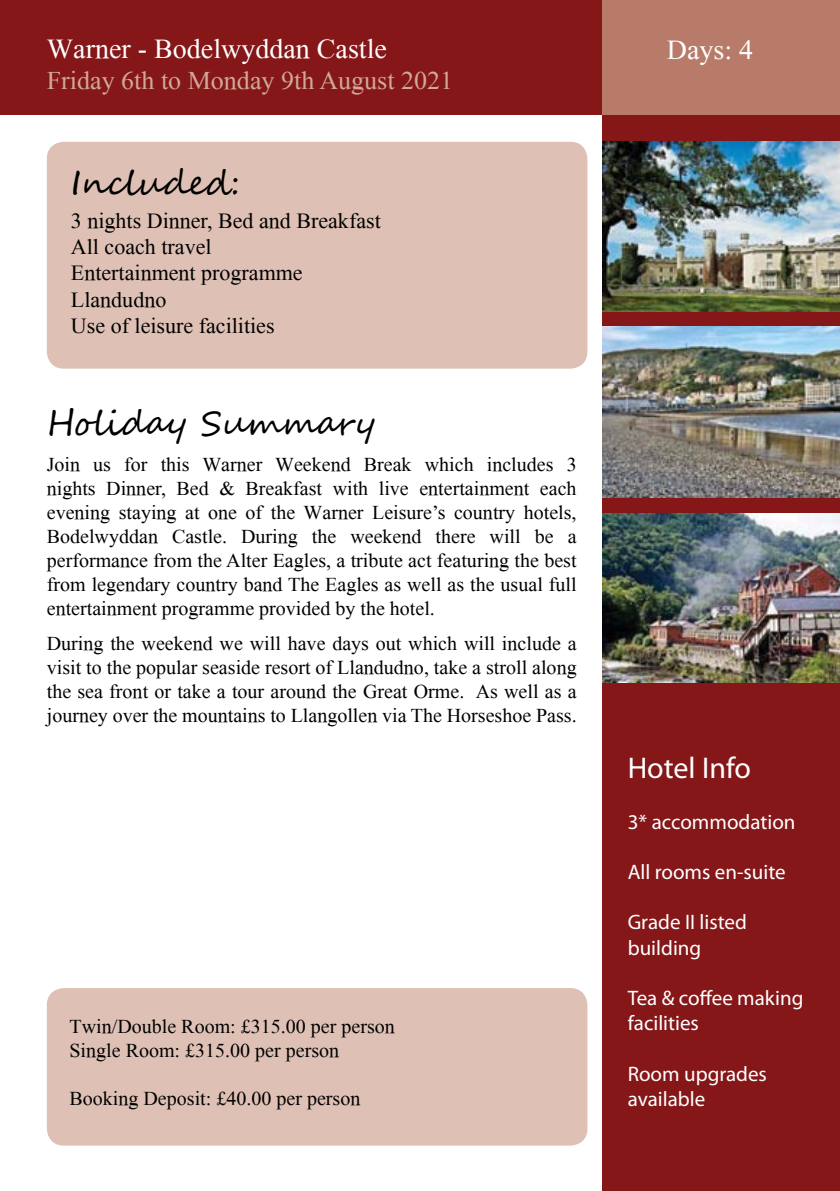
<style>
.page{position:relative;width:840px;height:1191px;background:#fff}
.page>*{position:absolute;margin:0;border:0;box-sizing:border-box;transform-origin:0 0}
.t1{font:34px "Segoe Script";color:#000}
.t2{font:30px "Myriad Pro";color:#fff}
.t3{font:28px "Mongolian Baiti";color:#fff}
.t4{font:26px "Mongolian Baiti";color:#d1a899}
.t5{font:22px/26.4px "Mongolian Baiti";color:#000}
.t6{font:21px/25.2px "Myriad Pro";color:#fff}
.t7{font:20px/24px "Mongolian Baiti";color:#000;text-align:justify}
</style>
<div class="page">
<div style="left:0;top:0;width:839px;height:115px;background:#851719"></div>
<div style="left:602px;top:0;width:237px;height:1191px;background:#851719"></div>
<div style="left:602px;top:0;width:237px;height:115px;background:#b87b69"></div>
<div style="left:47px;top:988px;width:540px;height:157px;background:#dec0b5;border-radius:17px"></div>
<div style="left:47px;top:142px;width:540px;height:227px;background:#dec0b5;border-radius:17px"></div>
<img style="left:602px;top:142px;width:237px;height:169px">
<img style="left:602px;top:327px;width:237px;height:170px">
<img style="left:602px;top:513px;width:237px;height:170px">
<h3 class="t3" style="left:47px;top:33px;width:341px">Warner - Bodelwyddan Castle</h3>
<h3 class="t4" style="left:47px;top:66px;width:407px">Friday 6th to Monday 9th August 2021</h3>
<h1 class="t1" style="left:71px;top:156px;width:171px">Included:</h1>
<p class="t5" style="left:71px;top:207px;width:311px">3 nights Dinner, Bed and Breakfast<br>All coach travel<br>Entertainment programme<br>Llandudno<br>Use of leisure facilities</p>
<h1 class="t1" style="left:47px;top:396px;width:330px">Holiday Summary</h1>
<p class="t7" style="left:47px;top:452px;width:531px">Join us for this Warner Weekend Break which includes 3 nights Dinner, Bed &amp; Breakfast with live entertainment each evening staying at one of the Warner Leisure’s country hotels, Bodelwyddan Castle. During the weekend there will be a performance from the Alter Eagles, a tribute act featuring the best from legendary country band The Eagles as well as the usual full entertainment programme provided by the hotel.</p>
<p class="t7" style="left:47px;top:631px;width:531px">During the weekend we will have days out which will include a visit to the popular seaside resort of Llandudno, take a stroll along the sea front or take a tour around the Great Orme. As well as a journey over the mountains to Llangollen via The Horseshoe Pass.</p>
<p class="t7" style="left:69px;top:1014px;width:326px">Twin/Double Room: £315.00 per person<br>Single Room: £315.00 per person</p>
<p class="t7" style="left:69px;top:1086px;width:292px">Booking Deposit: £40.00 per person</p>
<h3 class="t3" style="left:666px;top:35px;width:88px">Days: 4</h3>
<h2 class="t2" style="left:627px;top:749px;width:125px">Hotel Info</h2>
<p class="t6" style="left:627px;top:808px;width:169px">3* accommodation</p>
<p class="t6" style="left:627px;top:859px;width:159px">All rooms en-suite</p>
<p class="t6" style="left:627px;top:909px;width:121px">Grade II listed building</p>
<p class="t6" style="left:627px;top:985px;width:177px">Tea &amp; coffee making facilities</p>
<p class="t6" style="left:627px;top:1060px;width:141px">Room upgrades available</p>
</div>
